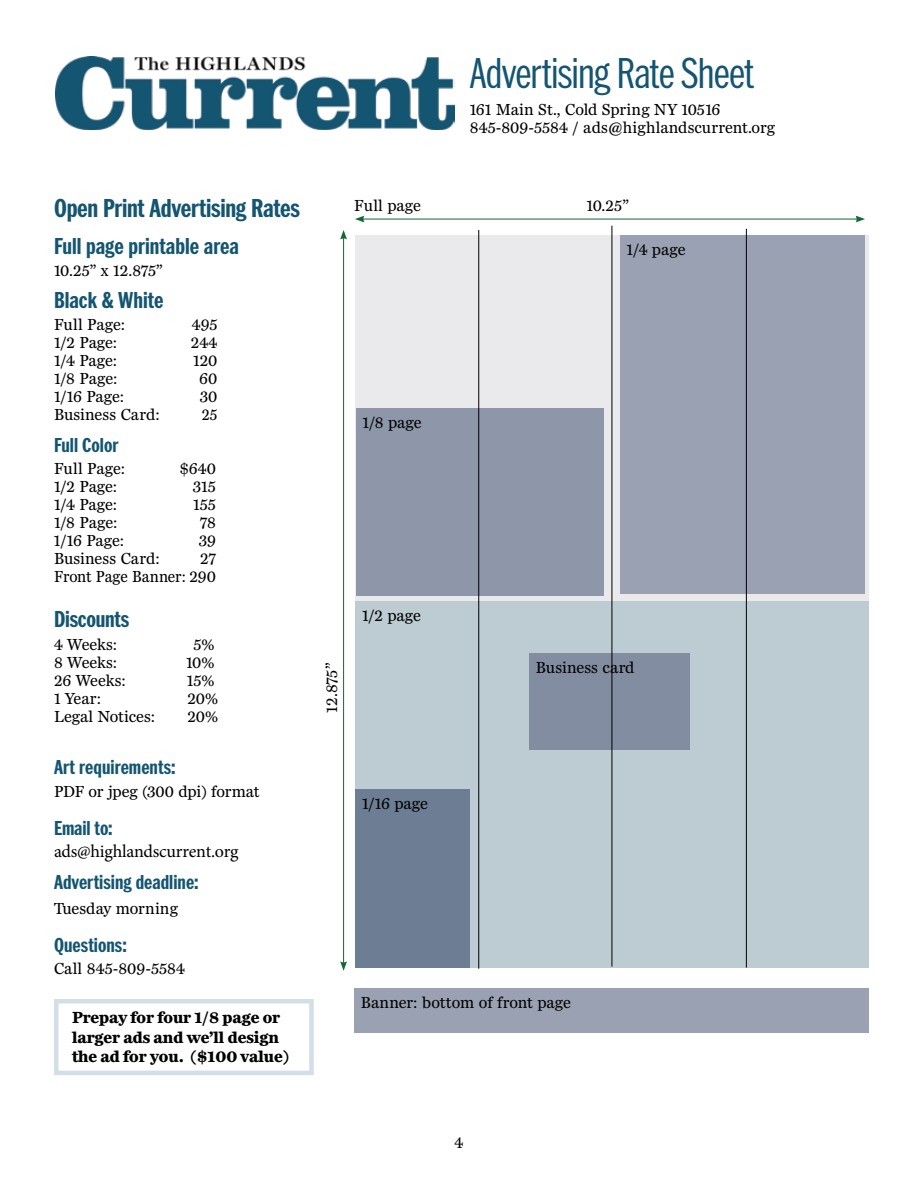
<style>
.page{position:relative;width:918px;height:1188px;background:#fff}
.page>*{position:absolute;margin:0;border:0;box-sizing:border-box;transform-origin:0 0}
.t1{font:300 45px "Franklin Cond ITC Pro";letter-spacing:-.015em;color:#145571}
.t2{font:700 27px "Franklin Cond ITC Pro";letter-spacing:-.01em;color:#145571}
.t3{font:700 24px "Franklin Cond ITC Pro";color:#145571}
.t4{font:700 21px "Franklin Cond ITC Pro";color:#145571}
.t5{font:18px "Minion Pro";letter-spacing:-.015em;color:#000}
.t6{font:16.5px/18px "Miller Daily Two";color:#000;text-align:right}
.t7{font:700 16.5px/19.8px "Miller Daily Two";color:#000}
.t8{font:16.5px "Miller Daily Two";color:#000;scale:.94 1}
</style>
<div class="page">
<img style="left:56px;top:57px;width:398px;height:72px">
<div style="left:355px;top:235px;width:514px;height:733px;background:#eaeaed"></div>
<div style="left:355px;top:602px;width:514px;height:366px;background:#bdcbd3"></div>
<div style="left:620px;top:235px;width:244px;height:359px;background:#9aa1b2"></div>
<div style="left:356px;top:408px;width:248px;height:188px;background:#8d97a9"></div>
<div style="left:355px;top:789px;width:115px;height:178px;background:#6c7d94"></div>
<div style="left:529px;top:653px;width:161px;height:97px;background:#828da1"></div>
<div style="left:354px;top:988px;width:515px;height:44px;background:#9aa1b2"></div>
<hr style="left:362px;top:219px;width:496px;height:1px;background:#146835">
<svg style="left:355px;top:216px;width:9px;height:7px"></svg>
<svg style="left:856px;top:216px;width:9px;height:7px"></svg>
<hr style="left:343px;top:237px;width:1px;height:727px;background:#146835">
<svg style="left:340px;top:230px;width:7px;height:9px"></svg>
<svg style="left:340px;top:961px;width:7px;height:10px"></svg>
<hr style="left:478px;top:230px;width:1px;height:739px;background:#000">
<hr style="left:612px;top:226px;width:1px;height:741px;background:#000">
<hr style="left:746px;top:229px;width:1px;height:739px;background:#000">
<div style="left:54px;top:999px;width:260px;height:76px;border:4px solid #d2dfe6"></div>
<h2 class="t2" style="left:54px;top:193px;width:248px">Open Print Advertising Rates</h2>
<h3 class="t3" style="left:54px;top:233px;width:187px">Full page printable area</h3>
<p class="t6" style="left:54px;top:261px;width:110px">10.25” x 12.875”</p>
<h3 class="t3" style="left:54px;top:287px;width:111px">Black &amp; White</h3>
<p class="t6" style="left:54px;top:315px;width:73px">Full Page:</p>
<p class="t6" style="left:192px;top:315px;width:27px">495</p>
<p class="t6" style="left:54px;top:333px;width:65px">1/2 Page:</p>
<p class="t6" style="left:191px;top:333px;width:28px">244</p>
<p class="t6" style="left:54px;top:351px;width:65px">1/4 Page:</p>
<p class="t6" style="left:193px;top:351px;width:26px">120</p>
<p class="t6" style="left:54px;top:369px;width:65px">1/8 Page:</p>
<p class="t6" style="left:199px;top:369px;width:20px">60</p>
<p class="t6" style="left:54px;top:387px;width:72px">1/16 Page:</p>
<p class="t6" style="left:200px;top:387px;width:19px">30</p>
<p class="t6" style="left:54px;top:405px;width:108px">Business Card:</p>
<p class="t8" style="left:202px;top:406px;width:18px">25</p>
<p class="t4" style="left:54px;top:433px;width:66px">Full Color</p>
<p class="t6" style="left:54px;top:459px;width:73px">Full Page:</p>
<p class="t6" style="left:179px;top:459px;width:38px">$640</p>
<p class="t6" style="left:54px;top:477px;width:65px">1/2 Page:</p>
<p class="t6" style="left:193px;top:477px;width:25px">315</p>
<p class="t6" style="left:54px;top:495px;width:65px">1/4 Page:</p>
<p class="t6" style="left:193px;top:495px;width:24px">155</p>
<p class="t6" style="left:54px;top:513px;width:65px">1/8 Page:</p>
<p class="t6" style="left:200px;top:513px;width:18px">78</p>
<p class="t6" style="left:54px;top:531px;width:72px">1/16 Page:</p>
<p class="t6" style="left:199px;top:531px;width:19px">39</p>
<p class="t6" style="left:54px;top:549px;width:108px">Business Card:</p>
<p class="t6" style="left:54px;top:549px;width:164px">27<br>Front Page Banner: 290</p>
<h3 class="t3" style="left:54px;top:606px;width:77px">Discounts</h3>
<p class="t6" style="left:54px;top:636px;width:65px">4 Weeks:</p>
<p class="t6" style="left:194px;top:636px;width:22px">5%</p>
<p class="t6" style="left:54px;top:654px;width:65px">8 Weeks:</p>
<p class="t6" style="left:186px;top:654px;width:30px">10%</p>
<p class="t6" style="left:54px;top:672px;width:74px">26 Weeks:</p>
<p class="t6" style="left:187px;top:672px;width:29px">15%</p>
<p class="t6" style="left:54px;top:690px;width:49px">1 Year:</p>
<p class="t6" style="left:188px;top:690px;width:32px">20%</p>
<p class="t6" style="left:54px;top:708px;width:103px">Legal Notices:</p>
<p class="t6" style="left:188px;top:708px;width:32px">20%</p>
<p class="t4" style="left:54px;top:756px;width:123px">Art requirements:</p>
<p class="t6" style="left:54px;top:782px;width:207px">PDF or jpeg (300 dpi) format</p>
<p class="t4" style="left:54px;top:817px;width:60px">Email to:</p>
<p class="t5" style="left:54px;top:839px;width:186px">ads@highlandscurrent.org</p>
<p class="t4" style="left:54px;top:871px;width:146px">Advertising deadline:</p>
<p class="t6" style="left:54px;top:899px;width:126px">Tuesday morning</p>
<p class="t4" style="left:54px;top:934px;width:74px">Questions:</p>
<p class="t6" style="left:54px;top:960px;width:132px">Call 845-809-5584</p>
<p class="t7" style="left:72px;top:1007px;width:219px">Prepay for four 1/8 page or larger ads and we’ll design the ad for you. ($100 value)</p>
<h1 class="t1" style="left:470px;top:50px;width:286px">Advertising Rate Sheet</h1>
<p class="t6" style="left:470px;top:100px;width:307px;text-align:left">161 Main St., Cold Spring NY 10516<br>845-809-5584 / ads@highlandscurrent.org</p>
<p class="t6" style="left:354px;top:196px;width:68px">Full page</p>
<p class="t6" style="left:586px;top:196px;width:44px">10.25”</p>
<p class="t6" style="left:363px;top:413px;width:61px">1/8 page</p>
<p class="t6" style="left:627px;top:241px;width:60px">1/4 page</p>
<p class="t6" style="left:322px;top:713px;width:51px;rotate:-90deg">12.875”</p>
<p class="t6" style="left:362px;top:607px;width:60px">1/2 page</p>
<p class="t6" style="left:362px;top:794px;width:67px">1/16 page</p>
<p class="t6" style="left:536px;top:658px;width:100px">Business card</p>
<p class="t6" style="left:361px;top:993px;width:211px">Banner: bottom of front page</p>
<p class="t6" style="left:455px;top:1133px;width:10px">4</p>
</div>
